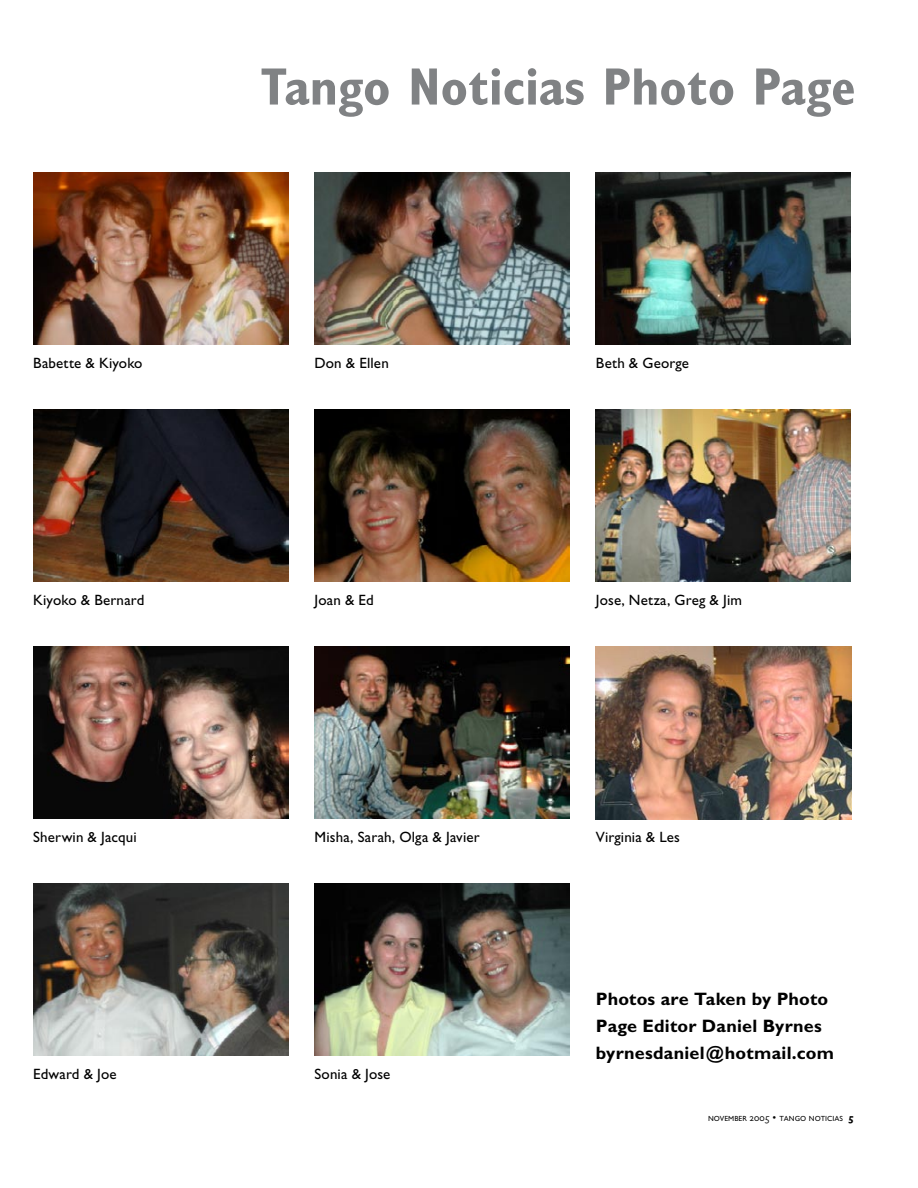
<style>
.page{position:relative;width:918px;height:1188px;background:#fff}
.page>*{position:absolute;margin:0;border:0;box-sizing:border-box;transform-origin:0 0}
.t1{font:700 condensed 52.8px "Gill Sans";color:#808284}
.t2{font:700 18px/27px "Gill Sans";letter-spacing:.01em;color:#000}
.t3{font:15px "Gill Sans";letter-spacing:.01em;color:#000}
.t4{font:10.5px "Gill Sans Book SC";color:#000}
</style>
<div class="page">
<img style="left:33px;top:173px;width:255px;height:172px">
<img style="left:33px;top:410px;width:255px;height:172px">
<img style="left:33px;top:647px;width:255px;height:172px">
<img style="left:33px;top:884px;width:255px;height:172px">
<img style="left:315px;top:173px;width:254px;height:172px">
<img style="left:315px;top:410px;width:254px;height:172px">
<img style="left:315px;top:647px;width:254px;height:172px">
<img style="left:315px;top:884px;width:254px;height:172px">
<img style="left:596px;top:173px;width:255px;height:172px">
<img style="left:596px;top:410px;width:255px;height:172px">
<img style="left:596px;top:647px;width:256px;height:172px">
<h1 class="t1" style="left:261px;top:55px;width:597px">Tango Noticias Photo Page</h1>
<p class="t3" style="left:33px;top:354px;width:111px">Babette &amp; Kiyoko</p>
<p class="t3" style="left:315px;top:354px;width:76px">Don &amp; Ellen</p>
<p class="t3" style="left:596px;top:354px;width:95px">Beth &amp; George</p>
<p class="t3" style="left:33px;top:591px;width:113px">Kiyoko &amp; Bernard</p>
<p class="t3" style="left:315px;top:591px;width:61px">Joan &amp; Ed</p>
<p class="t3" style="left:596px;top:591px;width:148px">Jose, Netza, Greg &amp; Jim</p>
<p class="t3" style="left:33px;top:828px;width:105px">Sherwin &amp; Jacqui</p>
<p class="t3" style="left:315px;top:828px;width:167px">Misha, Sarah, Olga &amp; Javier</p>
<p class="t3" style="left:596px;top:828px;width:86px">Virginia &amp; Les</p>
<p class="t2" style="left:596px;top:986px;width:240px">Photos are Taken by Photo<br>Page Editor Daniel Byrnes byrnesdaniel@hotmail.com</p>
<p class="t3" style="left:33px;top:1065px;width:85px">Edward &amp; Joe</p>
<p class="t3" style="left:315px;top:1065px;width:77px">Sonia &amp; Jose</p>
<p class="t4" style="left:708px;top:1111px;width:137px">november 2005 • tango noticias</p>
</div>
